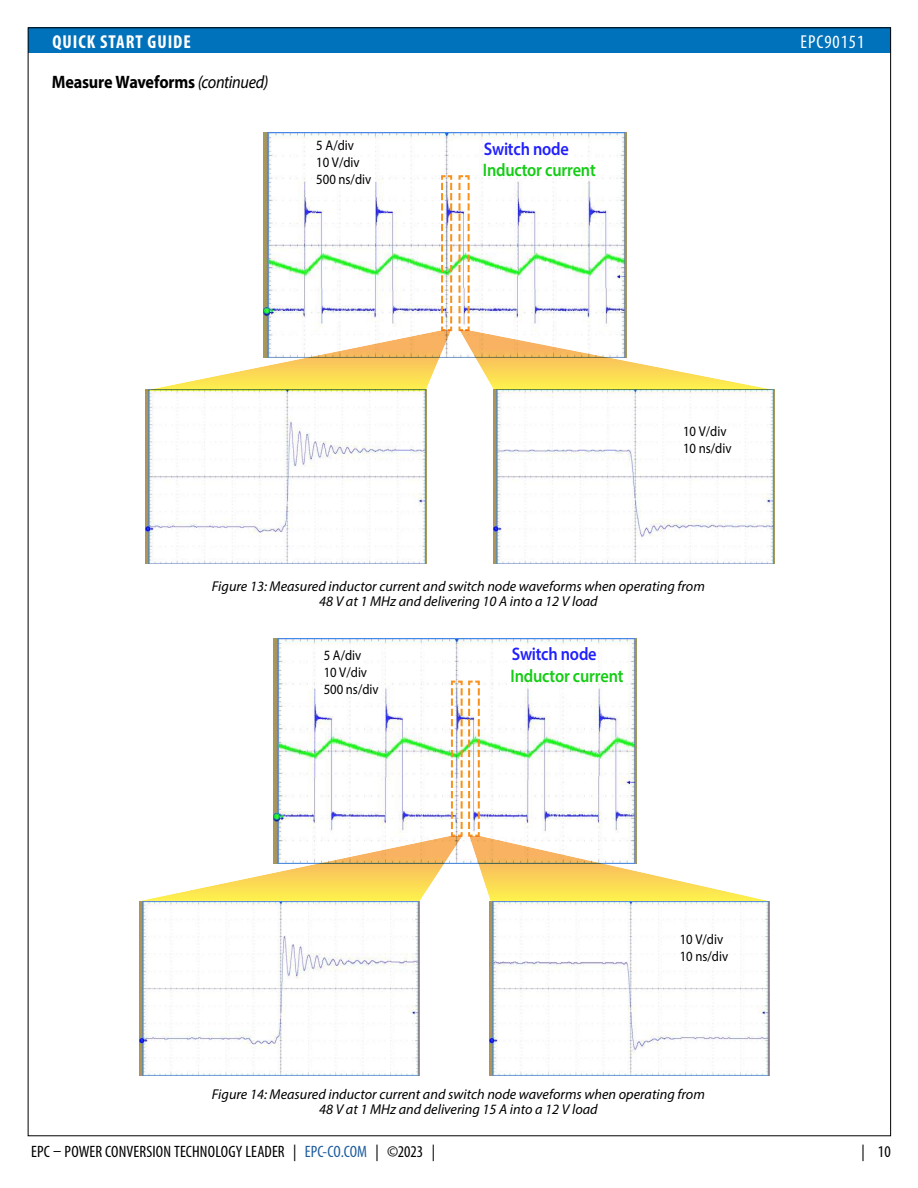
<style>
.page{position:relative;width:918px;height:1188px;background:#fff}
.page>*{position:absolute;margin:0;border:0;box-sizing:border-box;transform-origin:0 0}
.t1{font:700 condensed 18.75px "Myriad Pro";letter-spacing:.05em;color:#fff}
.t2{font:condensed 18.75px "Myriad Pro";letter-spacing:.05em;color:#fff}
.t3{font:600 18.15px "Myriad Pro";letter-spacing:-.01em;color:#14cc14;scale:.9 1}
.t4{font:600 18.15px "Myriad Pro";letter-spacing:-.01em;color:#201fff;scale:.9 1}
.t5{font:700 18px "Myriad Pro";letter-spacing:-.01em;color:#000;scale:.9 1}
.t6{font:condensed 16.5px "Myriad Pro";letter-spacing:.005em;color:#000}
.t7{font:italic 14.25px/15px "Myriad Pro";color:#000;text-align:center}
.t8{font:14.1px/17px "Myriad Pro";color:#000;scale:.9 1}
.s1{font-weight:400;font-style:italic}
.s2{color:#205d9e}
</style>
<div class="page">
<div style="left:28px;top:27px;width:863px;height:26px;background:#0071bb"></div>
<img style="left:145px;top:391px;width:281px;height:173px">
<img style="left:494px;top:390px;width:280px;height:174px">
<img style="left:263px;top:132px;width:364px;height:225px">
<img style="left:440px;top:174px;width:31px;height:158px">
<img style="left:144px;top:330px;width:307px;height:61px">
<img style="left:460px;top:330px;width:314px;height:60px">
<img style="left:273px;top:638px;width:363px;height:226px">
<img style="left:140px;top:901px;width:280px;height:174px">
<img style="left:490px;top:901px;width:280px;height:174px">
<img style="left:450px;top:680px;width:31px;height:158px">
<img style="left:141px;top:836px;width:322px;height:65px">
<img style="left:469px;top:836px;width:299px;height:65px">
<h1 class="t1" style="left:52px;top:35px;width:140px">QUICK START GUIDE</h1>
<h1 class="t2" style="left:800px;top:30px;width:65px">EPC90151</h1>
<p class="t5" style="left:52px;top:75px;width:242px">Measure Waveforms <span class="s1">(continued)</span></p>
<p class="t8" style="left:316px;top:137px;width:63px">5 A/div<br>10 V/div<br>500 ns/div</p>
<p class="t4" style="left:484px;top:138px;width:96px">Switch node</p>
<p class="t3" style="left:483px;top:160px;width:127px">Inductor current</p>
<p class="t8" style="left:683px;top:423px;width:55px">10 V/div<br>10 ns/div</p>
<p class="t7" style="left:212px;top:580px;width:494px">Figure 13: Measured inductor current and switch node waveforms when operating from<br>48 V at 1 MHz and delivering 10 A into a 12 V load</p>
<p class="t8" style="left:324px;top:647px;width:63px">5 A/div<br>10 V/div<br>500 ns/div</p>
<p class="t4" style="left:512px;top:643px;width:96px">Switch node</p>
<p class="t3" style="left:511px;top:665px;width:127px">Inductor current</p>
<p class="t8" style="left:680px;top:930px;width:55px">10 V/div<br>10 ns/div</p>
<p class="t7" style="left:212px;top:1088px;width:494px">Figure 14: Measured inductor current and switch node waveforms when operating from<br>48 V at 1 MHz and delivering 15 A into a 12 V load</p>
<p class="t6" style="left:31px;top:1145px;width:405px">EPC – POWER CONVERSION TECHNOLOGY LEADER | <span class="s2">EPC-CO.COM</span> | ©2023 |</p>
<p class="t6" style="left:862px;top:1145px;width:31px">| 10</p>
</div>
